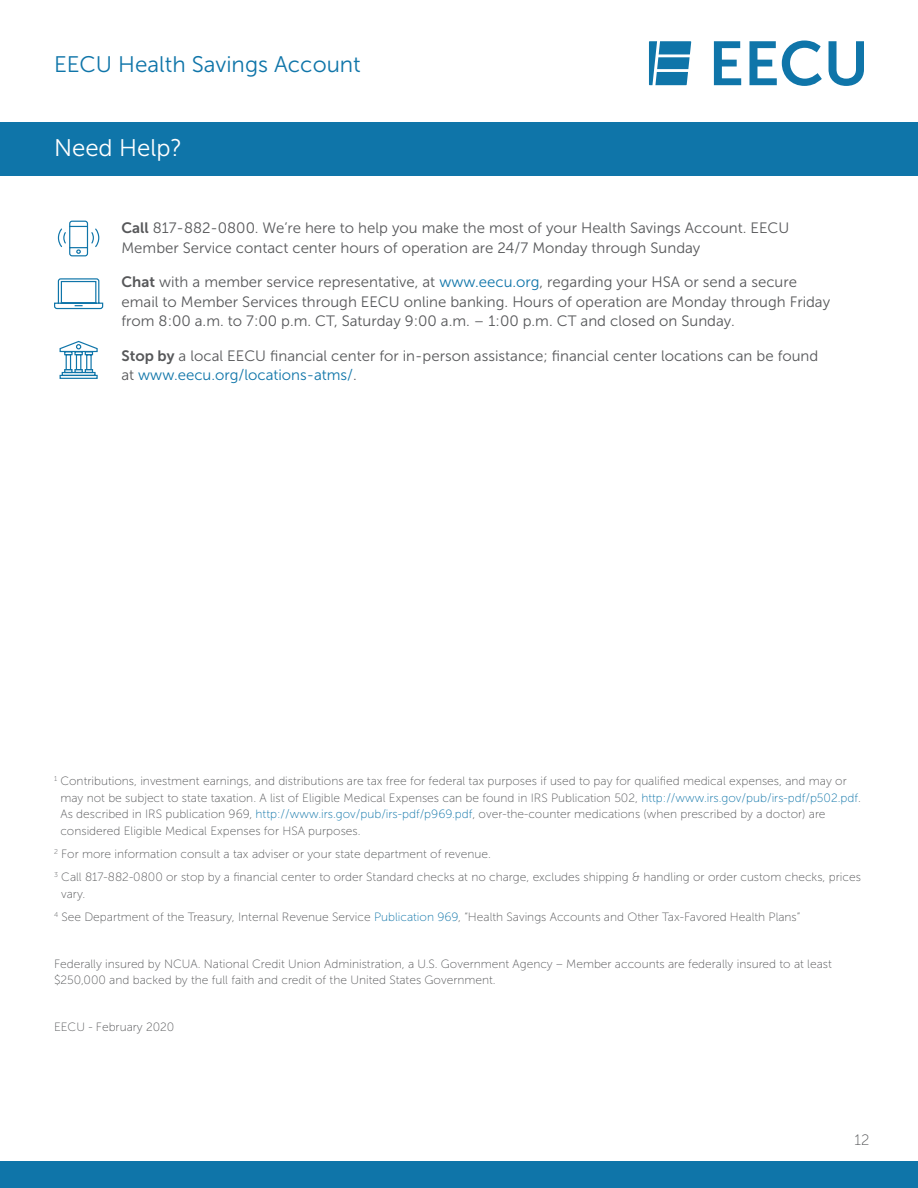
<style>
.page{position:relative;width:918px;height:1188px;background:#fff}
.page>*{position:absolute;margin:0;border:0;box-sizing:border-box;transform-origin:0 0}
.Subheads_Large{font:24px "Museo Sans 300";color:#fff}
.t1{font:22.5px "Museo Sans 300";color:#0f75a9}
.Body_copy{font:15px/19.5px "Museo Sans 300";color:#57585a}
.t2{font:15px "Museo Sans 100";color:#57585a}
.Body_copy-2{font:12px/16.5px "Museo Sans 100";color:#57585a}
.s1{font-family:"Museo Sans 700"}
.s2{color:#0f75a9}
</style>
<div class="page">
<div style="left:0;top:1161px;width:918px;height:27px;background:#0f75a9"></div>
<svg style="left:54px;top:278px;width:50px;height:32px"></svg>
<svg style="left:57px;top:220px;width:43px;height:37px"></svg>
<svg style="left:59px;top:340px;width:39px;height:39px"></svg>
<div style="left:0;top:122px;width:918px;height:54px;background:#0f75a9"></div>
<svg style="left:649px;top:41px;width:42px;height:44px"></svg>
<svg style="left:714px;top:41px;width:27px;height:44px"></svg>
<svg style="left:749px;top:41px;width:73px;height:45px"></svg>
<svg style="left:829px;top:41px;width:35px;height:45px"></svg>
<p class="t1" style="left:54px;top:52px;width:308px">EECU Health Savings Account</p>
<p class="Subheads_Large" style="left:54px;top:135px;width:130px">Need Help?</p>
<p class="Body_copy" style="left:122px;top:218px;width:669px"><span class="s1">Call</span> 817-882-0800. We’re here to help you make the most of your Health Savings Account. EECU<br>Member Service contact center hours of operation are 24/7 Monday through Sunday</p>
<p class="Body_copy" style="left:122px;top:272px;width:710px"><span class="s1">Chat</span> with a member service representative, at <span class="s2">www.eecu.org</span>, regarding your HSA or send a secure email to Member Services through EECU online banking. Hours of operation are Monday through Friday from 8:00 a.m. to 7:00 p.m. CT, Saturday 9:00 a.m. – 1:00 p.m. CT and closed on Sunday.</p>
<p class="Body_copy" style="left:122px;top:346px;width:698px"><span class="s1">Stop by</span> a local EECU financial center for in-person assistance; financial center locations can be found at <span class="s2">www.eecu.org/locations-atms/</span>.</p>
<p class="Body_copy-2" style="left:60px;top:773px;width:802px;text-indent:-6px"><sup>1</sup> Contributions, investment earnings, and distributions are tax free for federal tax purposes if used to pay for qualified medical expenses, and may or may not be subject to state taxation. A list of Eligible Medical Expenses can be found in IRS Publication 502, <span class="s2">http://www.irs.gov/pub/irs-pdf/p502.pdf</span>.<br>As described in IRS publication 969, <span class="s2">http://www.irs.gov/pub/irs-pdf/p969.pdf</span>, over-the-counter medications (when prescribed by a doctor) are considered Eligible Medical Expenses for HSA purposes.</p>
<p class="Body_copy-2" style="left:54px;top:846px;width:438px"><sup>2</sup> For more information consult a tax adviser or your state department of revenue.</p>
<p class="Body_copy-2" style="left:61px;top:869px;width:801px;text-indent:-7px"><sup>3</sup> Call 817-882-0800 or stop by a financial center to order Standard checks at no charge, excludes shipping &amp; handling or order custom checks, prices vary.</p>
<p class="Body_copy-2" style="left:54px;top:909px;width:748px"><sup>4</sup> See Department of the Treasury, Internal Revenue Service <span class="s2">Publication 969</span>, “Health Savings Accounts and Other Tax-Favored Health Plans”</p>
<p class="Body_copy-2" style="left:54px;top:955px;width:779px">Federally insured by NCUA. National Credit Union Administration, a U.S. Government Agency – Member accounts are federally insured to at least $250,000 and backed by the full faith and credit of the United States Government.</p>
<p class="Body_copy-2" style="left:54px;top:1018px;width:122px">EECU - February 2020</p>
<p class="t2" style="left:854px;top:1132px;width:16px">12</p>
</div>
